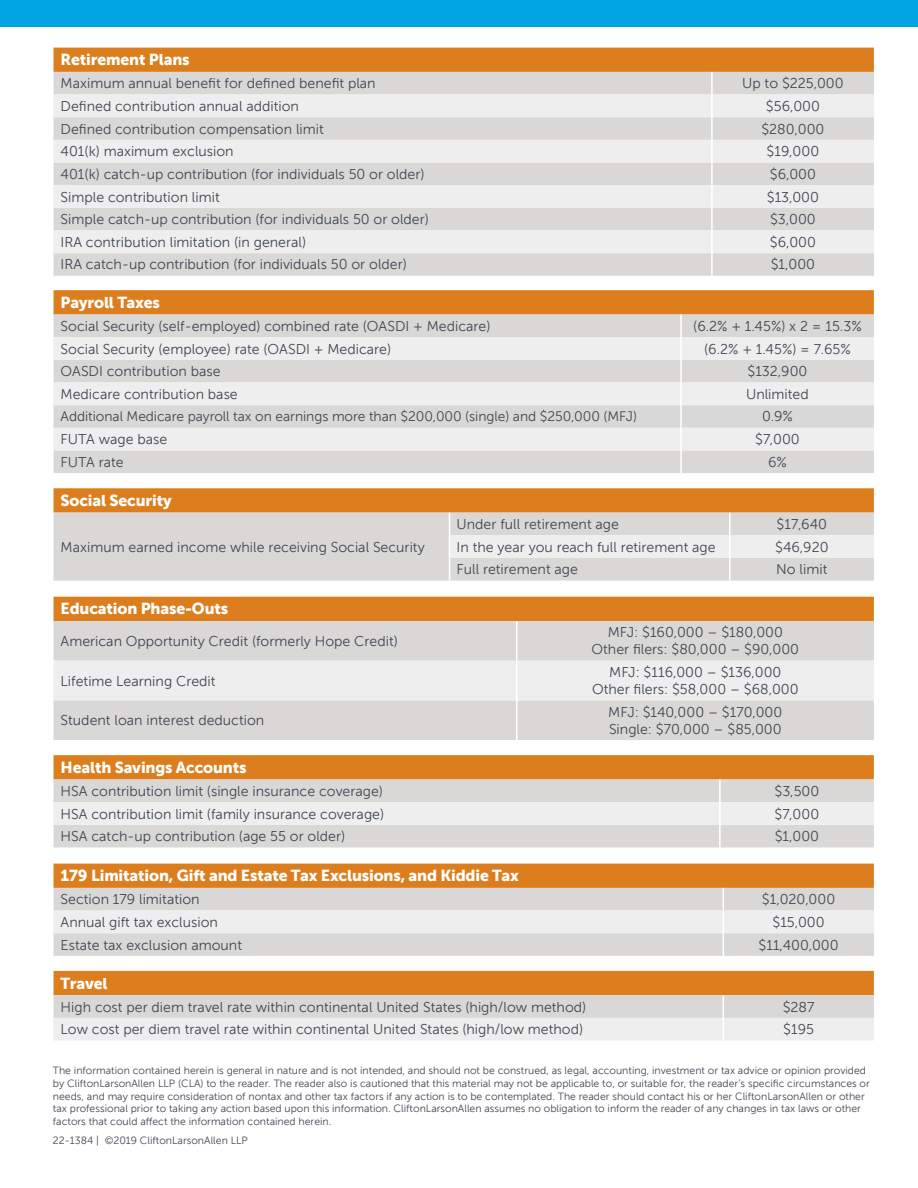
<style>
.page{position:relative;width:918px;height:1188px;background:#fff}
.page>*{position:absolute;margin:0;border:0;box-sizing:border-box;transform-origin:0 0}
.Table_Header_Text{font:15.75px "Museo Sans 900";letter-spacing:-.01em;color:#fff}
.Table_Body_Text{font:14.25px "Museo Sans 300";color:#404652}
.Table_Body_Text-2{font:13.8px "Museo Sans 300";letter-spacing:-.005em;color:#404652}
.Disclaimer{font:10.5px/12.6px "Museo Sans 300";color:#404652}
</style>
<div class="page">
<div style="left:0;top:0;width:918px;height:27px;background:#00a4e0"></div>
<div style="left:54px;top:48px;width:820px;height:24px;background:#dd7e1e"></div>
<div style="left:54px;top:72px;width:820px;height:204px;background:#dad8d7"></div>
<svg style="left:54px;top:95px;width:820px;height:158px;background:#e6e4e4"></svg>
<hr style="left:711px;top:72px;width:2px;height:23px;background:#fff">
<hr style="left:711px;top:95px;width:2px;height:22px;background:#fff">
<hr style="left:711px;top:117px;width:2px;height:23px;background:#fff">
<hr style="left:711px;top:140px;width:2px;height:23px;background:#fff">
<hr style="left:711px;top:163px;width:2px;height:22px;background:#fff">
<hr style="left:711px;top:185px;width:2px;height:23px;background:#fff">
<hr style="left:711px;top:208px;width:2px;height:22px;background:#fff">
<hr style="left:711px;top:230px;width:2px;height:23px;background:#fff">
<hr style="left:711px;top:253px;width:2px;height:23px;background:#fff">
<svg style="left:54px;top:290px;width:820px;height:25px;background:#dd8125"></svg>
<div style="left:54px;top:315px;width:820px;height:158px;background:#dad8d7"></div>
<svg style="left:54px;top:337px;width:820px;height:113px;background:#e6e5e4"></svg>
<hr style="left:680px;top:315px;width:2px;height:22px;background:#fff">
<hr style="left:680px;top:337px;width:2px;height:23px;background:#fff">
<hr style="left:680px;top:360px;width:2px;height:22px;background:#fff">
<hr style="left:680px;top:382px;width:2px;height:23px;background:#fff">
<hr style="left:680px;top:405px;width:2px;height:23px;background:#fff">
<hr style="left:680px;top:428px;width:2px;height:22px;background:#fff">
<hr style="left:680px;top:450px;width:2px;height:23px;background:#fff">
<svg style="left:54px;top:488px;width:820px;height:93px;background:#ddc3aa"></svg>
<div style="left:54px;top:597px;width:820px;height:24px;background:#dd7e1e"></div>
<div style="left:54px;top:621px;width:820px;height:119px;background:#dad8d7"></div>
<div style="left:54px;top:661px;width:820px;height:39px;background:#efeeee"></div>
<hr style="left:516px;top:621px;width:2px;height:40px;background:#fff">
<hr style="left:516px;top:661px;width:2px;height:39px;background:#fff">
<hr style="left:516px;top:700px;width:2px;height:40px;background:#fff">
<div style="left:54px;top:864px;width:820px;height:24px;background:#dd7e1e"></div>
<div style="left:54px;top:888px;width:820px;height:68px;background:#dad8d7"></div>
<div style="left:54px;top:911px;width:820px;height:22px;background:#efeeee"></div>
<hr style="left:722px;top:888px;width:2px;height:23px;background:#fff">
<hr style="left:722px;top:911px;width:2px;height:22px;background:#fff">
<hr style="left:722px;top:933px;width:2px;height:23px;background:#fff">
<svg style="left:54px;top:971px;width:820px;height:69px;background:#e1bf9d"></svg>
<hr style="left:722px;top:995px;width:2px;height:23px;background:#fff">
<hr style="left:722px;top:1018px;width:2px;height:23px;background:#fff">
<svg style="left:54px;top:755px;width:820px;height:25px;background:#dd8125"></svg>
<div style="left:54px;top:780px;width:820px;height:67px;background:#dad8d7"></div>
<div style="left:54px;top:802px;width:820px;height:23px;background:#efeeee"></div>
<hr style="left:719px;top:780px;width:2px;height:22px;background:#fff">
<hr style="left:719px;top:802px;width:2px;height:23px;background:#fff">
<hr style="left:719px;top:825px;width:2px;height:22px;background:#fff">
<p class="Table_Header_Text" style="left:61px;top:51px;width:131px">Retirement Plans</p>
<p class="Table_Body_Text" style="left:61px;top:76px;width:317px">Maximum annual benefit for defined benefit plan</p>
<p class="Table_Body_Text" style="left:742px;top:76px;width:103px">Up to $225,000</p>
<p class="Table_Body_Text" style="left:61px;top:98px;width:240px">Defined contribution annual addition</p>
<p class="Table_Body_Text" style="left:766px;top:98px;width:56px">$56,000</p>
<p class="Table_Body_Text" style="left:61px;top:121px;width:265px">Defined contribution compensation limit</p>
<p class="Table_Body_Text" style="left:761px;top:121px;width:65px">$280,000</p>
<p class="Table_Body_Text" style="left:61px;top:144px;width:175px">401(k) maximum exclusion</p>
<p class="Table_Body_Text" style="left:767px;top:144px;width:54px">$19,000</p>
<p class="Table_Body_Text" style="left:61px;top:166px;width:366px">401(k) catch-up contribution (for individuals 50 or older)</p>
<p class="Table_Body_Text" style="left:770px;top:166px;width:48px">$6,000</p>
<p class="Table_Body_Text" style="left:61px;top:189px;width:161px">Simple contribution limit</p>
<p class="Table_Body_Text" style="left:767px;top:189px;width:54px">$13,000</p>
<p class="Table_Body_Text" style="left:61px;top:212px;width:370px">Simple catch-up contribution (for individuals 50 or older)</p>
<p class="Table_Body_Text" style="left:770px;top:212px;width:47px">$3,000</p>
<p class="Table_Body_Text" style="left:61px;top:234px;width:247px">IRA contribution limitation (in general)</p>
<p class="Table_Body_Text" style="left:770px;top:234px;width:48px">$6,000</p>
<p class="Table_Body_Text" style="left:61px;top:257px;width:348px">IRA catch-up contribution (for individuals 50 or older)</p>
<p class="Table_Body_Text" style="left:771px;top:257px;width:46px">$1,000</p>
<p class="Table_Header_Text" style="left:61px;top:293px;width:101px">Payroll Taxes</p>
<p class="Table_Body_Text" style="left:61px;top:318px;width:431px">Social Security (self-employed) combined rate (OASDI + Medicare)</p>
<p class="Table_Body_Text" style="left:693px;top:318px;width:170px">(6.2% + 1.45%) x 2 = 15.3%</p>
<p class="Table_Body_Text" style="left:61px;top:341px;width:332px">Social Security (employee) rate (OASDI + Medicare)</p>
<p class="Table_Body_Text" style="left:704px;top:341px;width:148px">(6.2% + 1.45%) = 7.65%</p>
<p class="Table_Body_Text" style="left:61px;top:364px;width:161px">OASDI contribution base</p>
<p class="Table_Body_Text" style="left:747px;top:364px;width:62px">$132,900</p>
<p class="Table_Body_Text" style="left:61px;top:386px;width:179px">Medicare contribution base</p>
<p class="Table_Body_Text" style="left:746px;top:386px;width:64px">Unlimited</p>
<p class="Table_Body_Text-2" style="left:61px;top:409px;width:578px">Additional Medicare payroll tax on earnings more than $200,000 (single) and $250,000 (MFJ)</p>
<p class="Table_Body_Text" style="left:762px;top:409px;width:32px">0.9%</p>
<p class="Table_Body_Text" style="left:61px;top:432px;width:108px">FUTA wage base</p>
<p class="Table_Body_Text" style="left:755px;top:432px;width:46px">$7,000</p>
<p class="Table_Body_Text" style="left:61px;top:454px;width:65px">FUTA rate</p>
<p class="Table_Body_Text" style="left:768px;top:454px;width:20px">6%</p>
<p class="Table_Header_Text" style="left:61px;top:491px;width:113px">Social Security</p>
<p class="Table_Body_Text" style="left:457px;top:516px;width:164px">Under full retirement age</p>
<p class="Table_Body_Text" style="left:777px;top:516px;width:52px">$17,640</p>
<p class="Table_Body_Text" style="left:61px;top:539px;width:366px">Maximum earned income while receiving Social Security</p>
<p class="Table_Body_Text" style="left:457px;top:539px;width:261px">In the year you reach full retirement age</p>
<p class="Table_Body_Text" style="left:775px;top:539px;width:55px">$46,920</p>
<p class="Table_Body_Text" style="left:457px;top:562px;width:123px">Full retirement age</p>
<p class="Table_Body_Text" style="left:776px;top:562px;width:53px">No limit</p>
<p class="Table_Header_Text" style="left:61px;top:600px;width:169px">Education Phase-Outs</p>
<p class="Table_Body_Text" style="left:61px;top:633px;width:339px">American Opportunity Credit (formerly Hope Credit)</p>
<p class="Table_Body_Text" style="left:608px;top:625px;width:177px">MFJ: $160,000 – $180,000</p>
<p class="Table_Body_Text" style="left:591px;top:642px;width:209px">Other filers: $80,000 – $90,000</p>
<p class="Table_Body_Text" style="left:61px;top:673px;width:157px">Lifetime Learning Credit</p>
<p class="Table_Body_Text" style="left:61px;top:713px;width:205px">Student loan interest deduction</p>
<p class="Table_Body_Text" style="left:609px;top:664px;width:174px">MFJ: $116,000 – $136,000</p>
<p class="Table_Body_Text" style="left:592px;top:681px;width:208px">Other filers: $58,000 – $68,000</p>
<p class="Table_Body_Text" style="left:608px;top:704px;width:176px">MFJ: $140,000 – $170,000</p>
<p class="Table_Body_Text" style="left:609px;top:721px;width:174px">Single: $70,000 – $85,000</p>
<p class="Table_Header_Text" style="left:61px;top:758px;width:187px">Health Savings Accounts</p>
<p class="Table_Body_Text" style="left:61px;top:783px;width:324px">HSA contribution limit (single insurance coverage)</p>
<p class="Table_Body_Text" style="left:774px;top:783px;width:46px">$3,500</p>
<p class="Table_Body_Text" style="left:61px;top:806px;width:325px">HSA contribution limit (family insurance coverage)</p>
<p class="Table_Body_Text" style="left:775px;top:806px;width:46px">$7,000</p>
<p class="Table_Body_Text" style="left:61px;top:829px;width:286px">HSA catch-up contribution (age 55 or older)</p>
<p class="Table_Body_Text" style="left:775px;top:829px;width:46px">$1,000</p>
<p class="Table_Header_Text" style="left:61px;top:867px;width:460px">179 Limitation, Gift and Estate Tax Exclusions, and Kiddie Tax</p>
<p class="Table_Body_Text" style="left:61px;top:892px;width:141px">Section 179 limitation</p>
<p class="Table_Body_Text" style="left:762px;top:892px;width:75px">$1,020,000</p>
<p class="Table_Body_Text" style="left:61px;top:914px;width:159px">Annual gift tax exclusion</p>
<p class="Table_Body_Text" style="left:772px;top:914px;width:54px">$15,000</p>
<p class="Table_Body_Text" style="left:61px;top:937px;width:183px">Estate tax exclusion amount</p>
<p class="Table_Body_Text" style="left:759px;top:937px;width:82px">$11,400,000</p>
<p class="Table_Header_Text" style="left:61px;top:974px;width:49px">Travel</p>
<p class="Table_Body_Text" style="left:61px;top:999px;width:527px">High cost per diem travel rate within continental United States (high/low method)</p>
<p class="Table_Body_Text" style="left:783px;top:999px;width:33px">$287</p>
<p class="Table_Body_Text" style="left:61px;top:1022px;width:524px">Low cost per diem travel rate within continental United States (high/low method)</p>
<p class="Table_Body_Text" style="left:783px;top:1022px;width:32px">$195</p>
<p class="Disclaimer" style="left:53px;top:1065px;width:818px">The information contained herein is general in nature and is not intended, and should not be construed, as legal, accounting, investment or tax advice or opinion provided by CliftonLarsonAllen LLP (CLA) to the reader. The reader also is cautioned that this material may not be applicable to, or suitable for, the reader’s specific circumstances or needs, and may require consideration of nontax and other tax factors if any action is to be contemplated. The reader should contact his or her CliftonLarsonAllen or other tax professional prior to taking any action based upon this information. CliftonLarsonAllen assumes no obligation to inform the reader of any changes in tax laws or other factors that could affect the information contained herein.</p>
<p class="Disclaimer" style="left:53px;top:1134px;width:196px">22-1384 | ©2019 CliftonLarsonAllen LLP</p>
</div>
